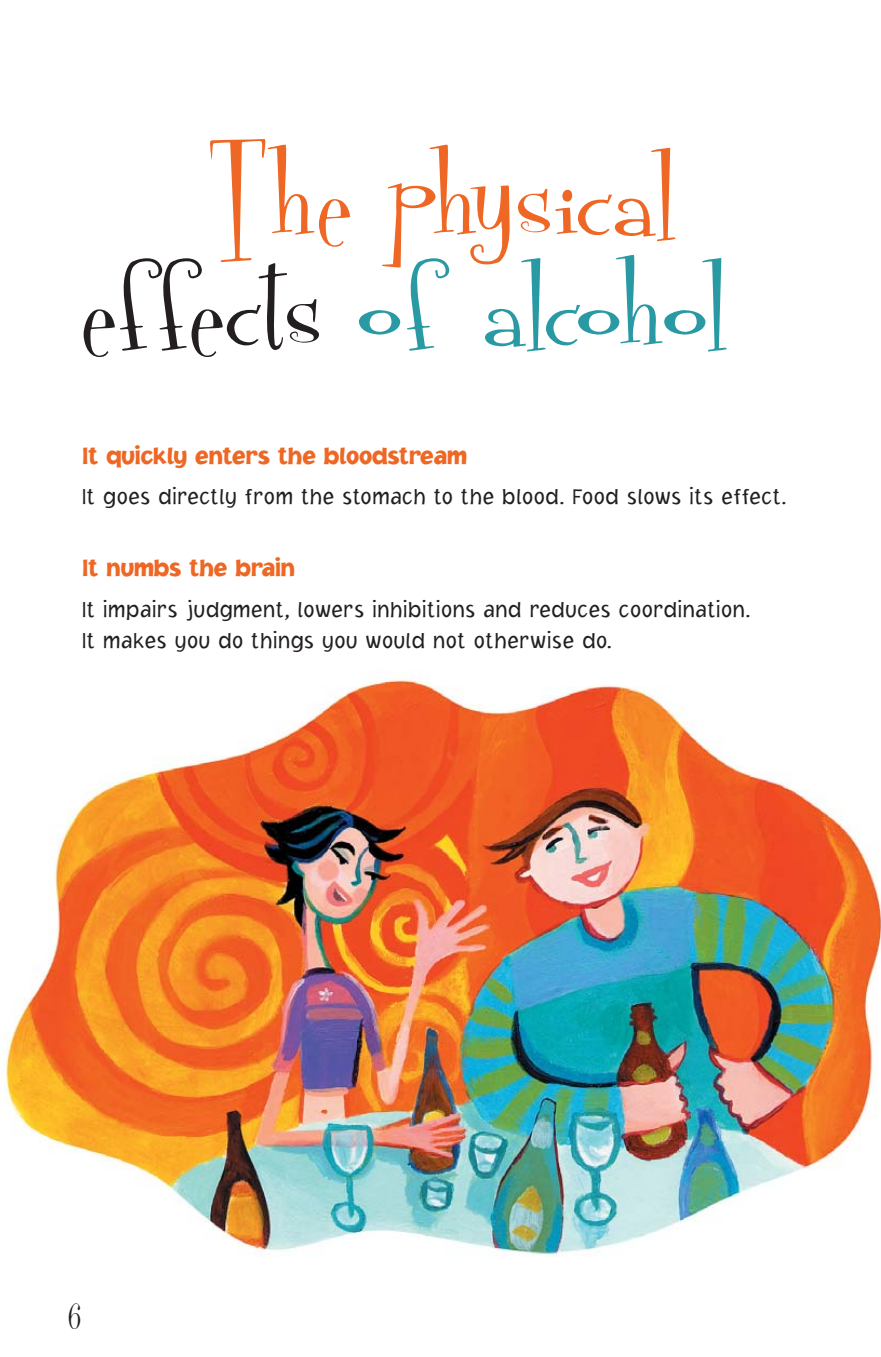
<style>
.page{position:relative;width:881px;height:1357px;background:#fff}
.page>*{position:absolute;margin:0;border:0;box-sizing:border-box;transform-origin:0 0}
.t1{font:153px/110.2px "Fontdinerdotcom";letter-spacing:-.03em;color:#ee6724;text-align:center}
.t2{font:40.5px "Fontdinerdotcom";color:#231f20}
.t3{font:900 24.75px "Jacoby ICG";color:#ee6724}
.t4{font:300 22.5px/31.5px "Jacoby ICG";color:#231f20}
.s1{color:#231f20}
.s2{color:#2999a4}
</style>
<div class="page">
<img style="left:6px;top:679px;width:875px;height:578px">
<h1 class="t1" style="left:81px;top:157px;width:650px">The physical <span class="s1">effects</span> <span class="s2">of alcohol</span></h1>
<p class="t3" style="left:81px;top:446px;width:387px">It quickly enters the bloodstream</p>
<p class="t4" style="left:81px;top:482px;width:707px">It goes directly from the stomach to the blood. Food slows its effect.</p>
<p class="t3" style="left:81px;top:558px;width:215px">It numbs the brain</p>
<p class="t4" style="left:81px;top:595px;width:671px">It impairs judgment, lowers inhibitions and reduces coordination.<br>It makes you do things you would not otherwise do.</p>
<h2 class="t2" style="left:68px;top:1299px;width:14px">6</h2>
</div>
